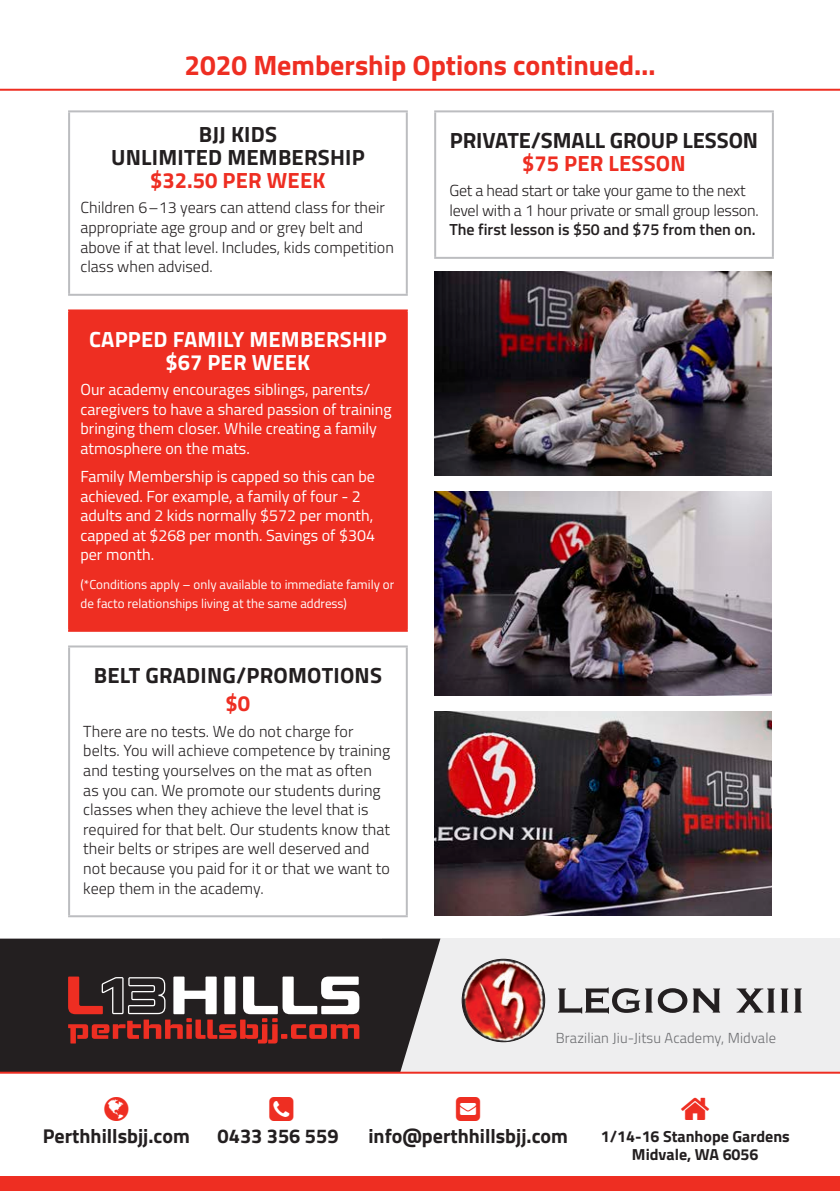
<style>
.page{position:relative;width:840px;height:1191px;background:#fff}
.page>*{position:absolute;margin:0;border:0;box-sizing:border-box;transform-origin:0 0}
.t1{font:700 28px "Titillium Web";color:#ee2e22}
.t2{font:700 22px/23px "Titillium Web";letter-spacing:.01em;color:#231f20;text-align:center}
.t3{font:700 22px/23px "Titillium Web";letter-spacing:.01em;color:#fff;text-align:center}
.t4{font:700 22px "Titillium Web";color:#ee2e22}
.t5{font:700 20px "Titillium Web";color:#231f20}
.t6{font:300 16px/19.6px "Titillium Web";color:#231f20}
.t7{font:16px/19.6px "Titillium Web";color:#fff}
.t8{font:700 16px "Titillium Web";color:#231f20}
.t9{font:300 14.6px "Titillium Web";letter-spacing:.01em;color:#6c6d70}
.t10{font:13px/19.6px "Titillium Web";color:#fff}
.s1{color:#ee2e22}
.s2{font-weight:600}
</style>
<div class="page">
<div style="left:382px;top:938px;width:457px;height:134px;background:#eeeeef"></div>
<hr style="left:68px;top:110px;width:339px;height:2px;background:#bcbdc0">
<hr style="left:68px;top:112px;width:2px;height:182px;background:#bcbdc0">
<hr style="left:405px;top:112px;width:2px;height:182px;background:#bcbdc0">
<hr style="left:68px;top:294px;width:339px;height:2px;background:#bcbdc0">
<div style="left:69px;top:310px;width:337px;height:321px;background:#ee2e22"></div>
<hr style="left:68px;top:309px;width:339px;height:2px;background:#ee2e22">
<hr style="left:68px;top:311px;width:2px;height:319px;background:#ee2e22">
<hr style="left:405px;top:311px;width:2px;height:319px;background:#ee2e22">
<hr style="left:68px;top:630px;width:339px;height:2px;background:#ee2e22">
<hr style="left:68px;top:645px;width:339px;height:2px;background:#bcbdc0">
<hr style="left:68px;top:647px;width:2px;height:268px;background:#bcbdc0">
<hr style="left:405px;top:647px;width:2px;height:268px;background:#bcbdc0">
<hr style="left:68px;top:915px;width:339px;height:2px;background:#bcbdc0">
<hr style="left:434px;top:110px;width:339px;height:2px;background:#bcbdc0">
<hr style="left:434px;top:112px;width:2px;height:145px;background:#bcbdc0">
<hr style="left:771px;top:112px;width:2px;height:145px;background:#bcbdc0">
<hr style="left:434px;top:257px;width:339px;height:2px;background:#bcbdc0">
<div style="left:0;top:1176px;width:839px;height:15px;background:#ee2e22"></div>
<svg style="left:0;top:88px;width:839px;height:3px;background:#f3736b"></svg>
<svg style="left:0;top:938px;width:440px;height:133px;background:#322e2f"></svg>
<img style="left:462px;top:959px;width:82px;height:82px;border-radius:41px">
<div style="left:461px;top:959px;width:83px;height:83px;border:1px solid #231f20;border-radius:50%"></div>
<svg style="left:558px;top:987px;width:243px;height:26px"></svg>
<svg style="left:68px;top:976px;width:291px;height:67px"></svg>
<img style="left:434px;top:711px;width:337px;height:205px">
<img style="left:434px;top:272px;width:337px;height:204px">
<img style="left:434px;top:492px;width:337px;height:204px">
<hr style="left:0;top:1071px;width:839px;height:2px;background:#ee2e22">
<p class="t1" style="left:184px;top:44px;width:472px">2020 Membership Options continued…</p>
<h1 class="t2" style="left:111px;top:122px;width:255px">BJJ KIDS<br>UNLIMITED MEMBERSHIP <span class="s1">$32.50 PER WEEK</span></h1>
<p class="t6" style="left:80px;top:197px;width:315px">Children 6–13 years can attend class for their appropriate age group and or grey belt and above if at that level. Includes, kids competition class when advised.</p>
<h1 class="t3" style="left:89px;top:326px;width:299px">CAPPED FAMILY MEMBERSHIP $67 PER WEEK</h1>
<p class="t7" style="left:80px;top:379px;width:312px">Our academy encourages siblings, parents/ caregivers to have a shared passion of training bringing them closer. While creating a family atmosphere on the mats.</p>
<p class="t7" style="left:80px;top:466px;width:296px">Family Membership is capped so this can be achieved. For example, a family of four - 2 adults and 2 kids normally $572 per month, capped at $268 per month. Savings of $304 per month.</p>
<p class="t10" style="left:80px;top:573px;width:315px">(*Conditions apply – only available to immediate family or de facto relationships living at the same address)</p>
<h1 class="t2" style="left:94px;top:662px;width:289px">BELT GRADING/PROMOTIONS</h1>
<h1 class="t4" style="left:225px;top:687px;width:26px">$0</h1>
<p class="t6" style="left:83px;top:720px;width:308px">There are no tests. We do not charge for belts. You will achieve competence by training and testing yourselves on the mat as often as you can. We promote our students during classes when they achieve the level that is required for that belt. Our students know that their belts or stripes are well deserved and not because you paid for it or that we want to keep them in the academy.</p>
<h1 class="t2" style="left:449px;top:127px;width:310px">PRIVATE/SMALL GROUP LESSON <span class="s1">$75 PER LESSON</span></h1>
<p class="t6" style="left:449px;top:180px;width:310px">Get a head start or take your game to the next level with a 1 hour private or small group lesson.<br><span class="s2">The first lesson is $50 and $75 from then on.</span></p>
<p class="t9" style="left:555px;top:1027px;width:222px">Brazilian Jiu-Jitsu Academy, Midvale</p>
<p class="t5" style="left:43px;top:1120px;width:148px">Perthhillsbjj.com</p>
<p class="t5" style="left:217px;top:1120px;width:122px">0433 356 559</p>
<p class="t5" style="left:368px;top:1120px;width:201px">info@perthhillsbjj.com</p>
<p class="t8" style="left:600px;top:1124px;width:190px">1/14-16 Stanhope Gardens</p>
<p class="t8" style="left:631px;top:1142px;width:128px">Midvale, WA 6056</p>
</div>
